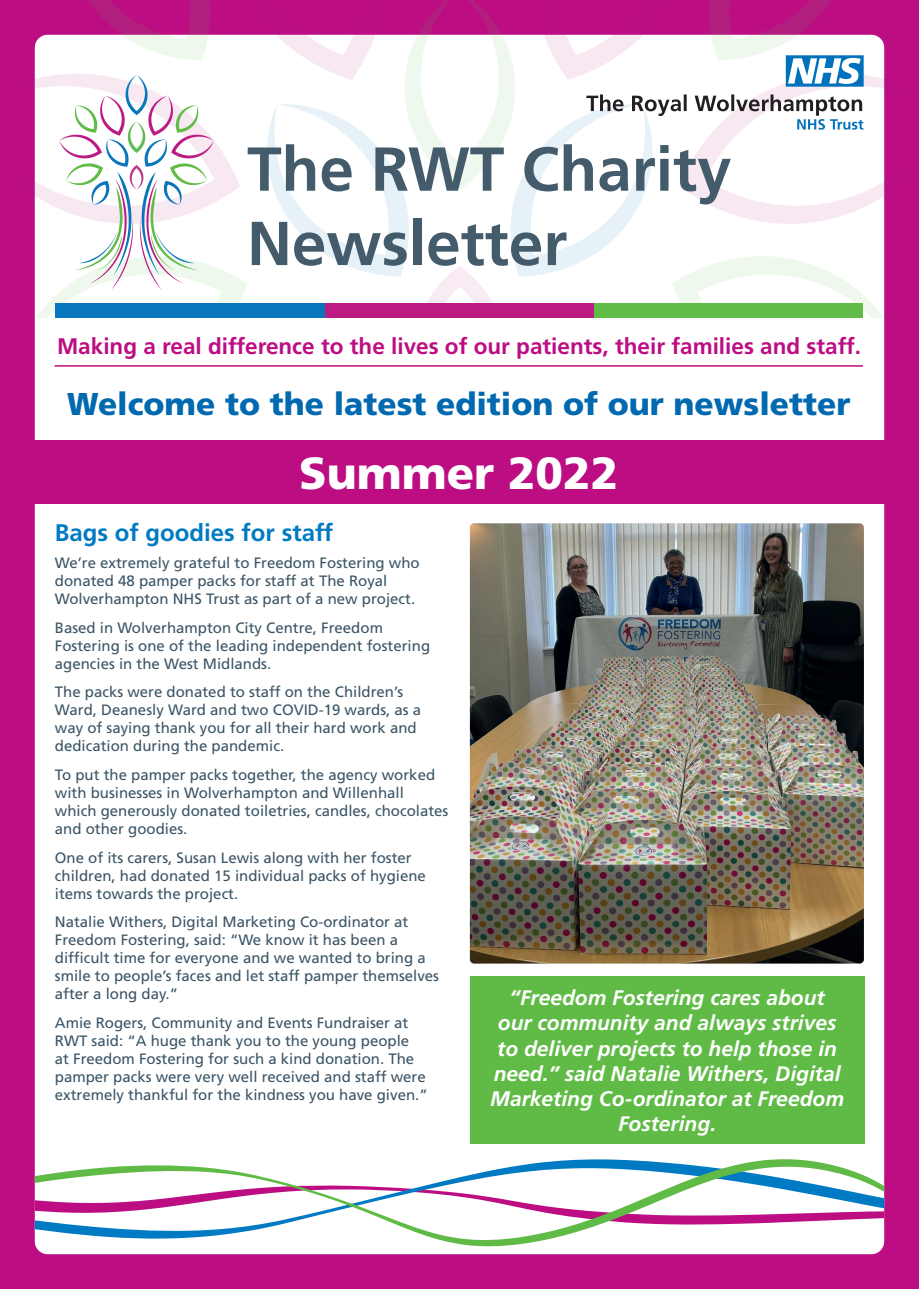
<style>
.page{position:relative;width:919px;height:1289px;background:#fff}
.page>*{position:absolute;margin:0;border:0;box-sizing:border-box;transform-origin:0 0}
.t1{font:700 61.95px/74.2px "Frutiger LT Std";color:#435b6b}
.Heading{font:900 45px "Frutiger LT Std";color:#fff}
.Heading-2{font:900 31.5px "Frutiger LT Std";color:#0169b0}
.Heading-3{font:700 24px "Frutiger LT Std";color:#007ac2}
.Heading-4{font:700 22.5px "Frutiger LT Std";color:#bc0d83}
.Body{font:italic 700 21px/25.2px "Frutiger LT Std";color:#fff;text-align:center}
.Body-2{font:15px/18px "Frutiger LT Std";color:#3b5566}
</style>
<div class="page">
<div style="left:0;top:0;width:918px;height:1288px;background:#bc0d83"></div>
<div style="left:35px;top:35px;width:849px;height:1219px;background:#fff;border-radius:13px"></div>
<svg style="left:35px;top:1159px;width:849px;height:95px"></svg>
<div style="left:28px;top:440px;width:861px;height:64px;background:#bc0d83"></div>
<svg style="left:34px;top:0;width:851px;height:317px"></svg>
<hr style="left:55px;top:365px;width:807px;height:2px;background:#bc0d83">
<div style="left:470px;top:976px;width:394px;height:167px;background:#60bb46"></div>
<img style="left:470px;top:523px;width:393px;height:440px">
<p class="t1" style="left:247px;top:132px;width:486px">The RWT Charity<br>Newsletter</p>
<p class="Heading-4" style="left:57px;top:333px;width:805px">Making a real difference to the lives of our patients, their families and staff.</p>
<p class="Heading-2" style="left:67px;top:385px;width:784px">Welcome to the latest edition of our newsletter</p>
<p class="Heading" style="left:299px;top:446px;width:320px">Summer 2022</p>
<p class="Heading-3" style="left:55px;top:519px;width:280px">Bags of goodies for staff</p>
<p class="Body-2" style="left:55px;top:553px;width:366px">We’re extremely grateful to Freedom Fostering who donated 48 pamper packs for staff at The Royal<br>Wolverhampton NHS Trust as part of a new project.</p>
<p class="Body-2" style="left:55px;top:618px;width:377px">Based in Wolverhampton City Centre, Freedom<br>Fostering is one of the leading independent fostering agencies in the West Midlands.</p>
<p class="Body-2" style="left:55px;top:683px;width:368px">The packs were donated to staff on the Children’s Ward, Deanesly Ward and two COVID-19 wards, as a way of saying thank you for all their hard work and dedication during the pandemic.</p>
<p class="Body-2" style="left:55px;top:765px;width:395px">To put the pamper packs together, the agency worked with businesses in Wolverhampton and Willenhall which generously donated toiletries, candles, chocolates and other goodies.</p>
<p class="Body-2" style="left:55px;top:848px;width:372px">One of its carers, Susan Lewis along with her foster children, had donated 15 individual packs of hygiene items towards the project.</p>
<p class="Body-2" style="left:55px;top:913px;width:386px">Natalie Withers, Digital Marketing Co-ordinator at Freedom Fostering, said: “We know it has been a difficult time for everyone and we wanted to bring a smile to people’s faces and let staff pamper themselves after a long day.”</p>
<p class="Body-2" style="left:55px;top:1013px;width:374px">Amie Rogers, Community and Events Fundraiser at RWT said: “A huge thank you to the young people<br>at Freedom Fostering for such a kind donation. The pamper packs were very well received and staff were extremely thankful for the kindness you have given.”</p>
<p class="Body" style="left:490px;top:985px;width:355px">“Freedom Fostering cares about our community and always strives to deliver projects to help those in need.” said Natalie Withers, Digital<br>Marketing Co-ordinator at Freedom<br>Fostering.</p>
</div>
